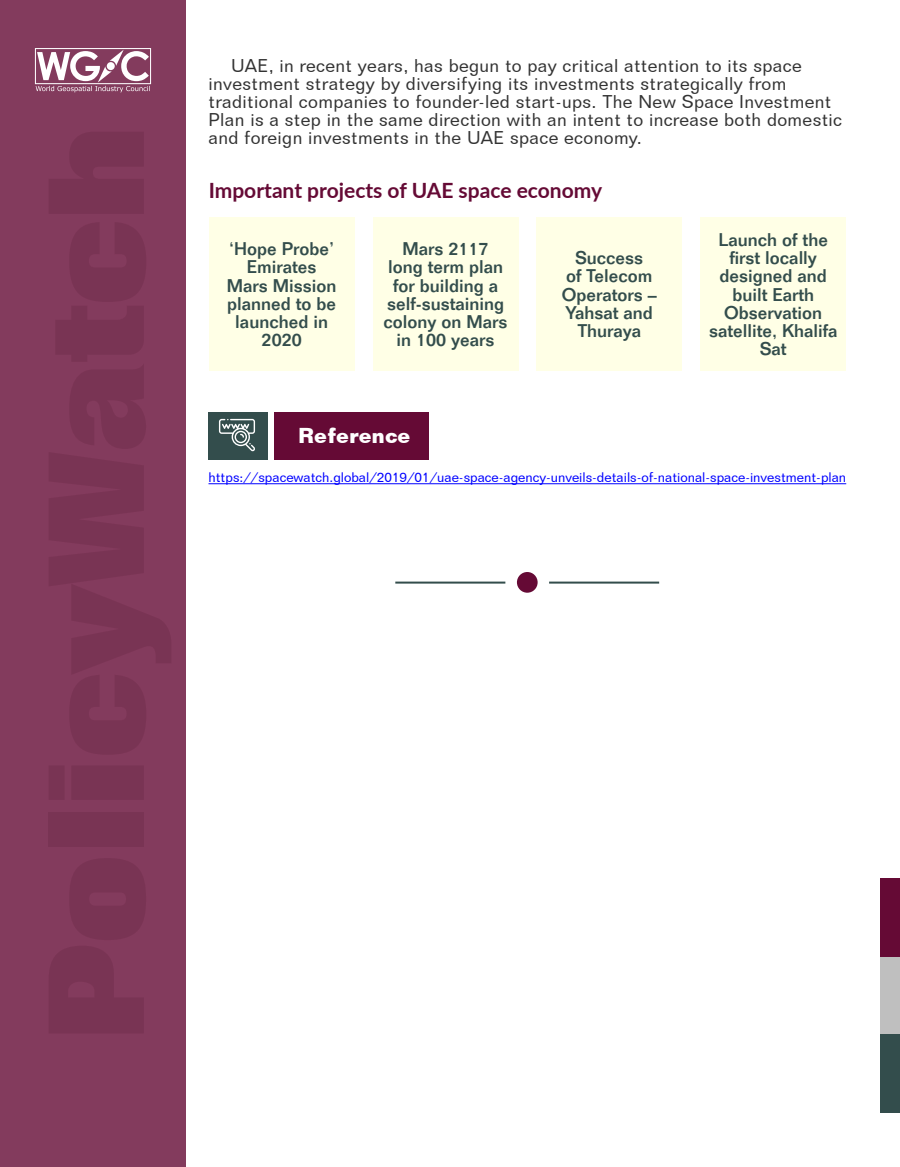
<style>
.page{position:relative;width:900px;height:1167px;background:#fff}
.page>*{position:absolute;margin:0;border:0;box-sizing:border-box;transform-origin:0 0}
.t1{font:700 21px "Lato";color:#650a35}
.t2{font:700 21px "Folio BT";color:#fff}
.t3{font:18px/18px "Folio BT";letter-spacing:.02em;color:#333}
.t4{font:500 18px/18px "Folio";color:#334d4c;text-align:center}
.t5{font:13.5px "Folio BT";color:#00f}
</style>
<div class="page">
<div style="left:0;top:0;width:186px;height:1166px;background:#833b5d"></div>
<div style="left:880px;top:956px;width:20px;height:78px;background:#bfbfbf"></div>
<div style="left:880px;top:1034px;width:20px;height:78px;background:#334d4c"></div>
<div style="left:880px;top:877px;width:20px;height:79px;background:#650a35"></div>
<svg style="left:35px;top:48px;width:116px;height:44px"></svg>
<div style="left:208px;top:412px;width:60px;height:47px;background:#334d4c"></div>
<div style="left:274px;top:412px;width:155px;height:47px;background:#650a35"></div>
<hr style="left:208px;top:483px;width:638px;height:1px;background:#00f">
<svg style="left:219px;top:419px;width:36px;height:32px"></svg>
<div style="left:209px;top:217px;width:146px;height:153px;background:#ffffe6"></div>
<div style="left:373px;top:217px;width:145px;height:153px;background:#ffffe6"></div>
<div style="left:536px;top:217px;width:146px;height:153px;background:#ffffe6"></div>
<div style="left:700px;top:217px;width:146px;height:153px;background:#ffffe6"></div>
<hr style="left:395px;top:581px;width:110px;height:2px;background:#334d4c">
<hr style="left:549px;top:581px;width:110px;height:2px;background:#334d4c">
<div style="left:517px;top:572px;width:21px;height:20px;background:#650a35;border-radius:50%"></div>
<p class="t3" style="left:208px;top:56px;width:635px;text-indent:22px">UAE, in recent years, has begun to pay critical attention to its space investment strategy by diversifying its investments strategically from traditional companies to founder-led start-ups. The New Space Investment Plan is a step in the same direction with an intent to increase both domestic and foreign investments in the UAE space economy.</p>
<p class="t1" style="left:209px;top:175px;width:395px">Important projects of UAE space economy</p>
<p class="t4" style="left:227px;top:240px;width:111px">‘Hope Probe’<br>Emirates<br>Mars Mission planned to be launched in<br>2020</p>
<p class="t4" style="left:384px;top:240px;width:126px">Mars 2117 long term plan for building a self-sustaining colony on Mars in 100 years</p>
<p class="t4" style="left:562px;top:249px;width:97px">Success<br>of Telecom<br>Operators –<br>Yahsat and<br>Thuraya</p>
<p class="t2" style="left:298px;top:422px;width:114px">Reference</p>
<p class="t4" style="left:709px;top:231px;width:130px">Launch of the first locally designed and built Earth<br>Observation satellite, Khalifa<br>Sat</p>
<p class="t5" style="left:208px;top:469px;width:639px">https://spacewatch.global/2019/01/uae-space-agency-unveils-details-of-national-space-investment-plan</p>
</div>
